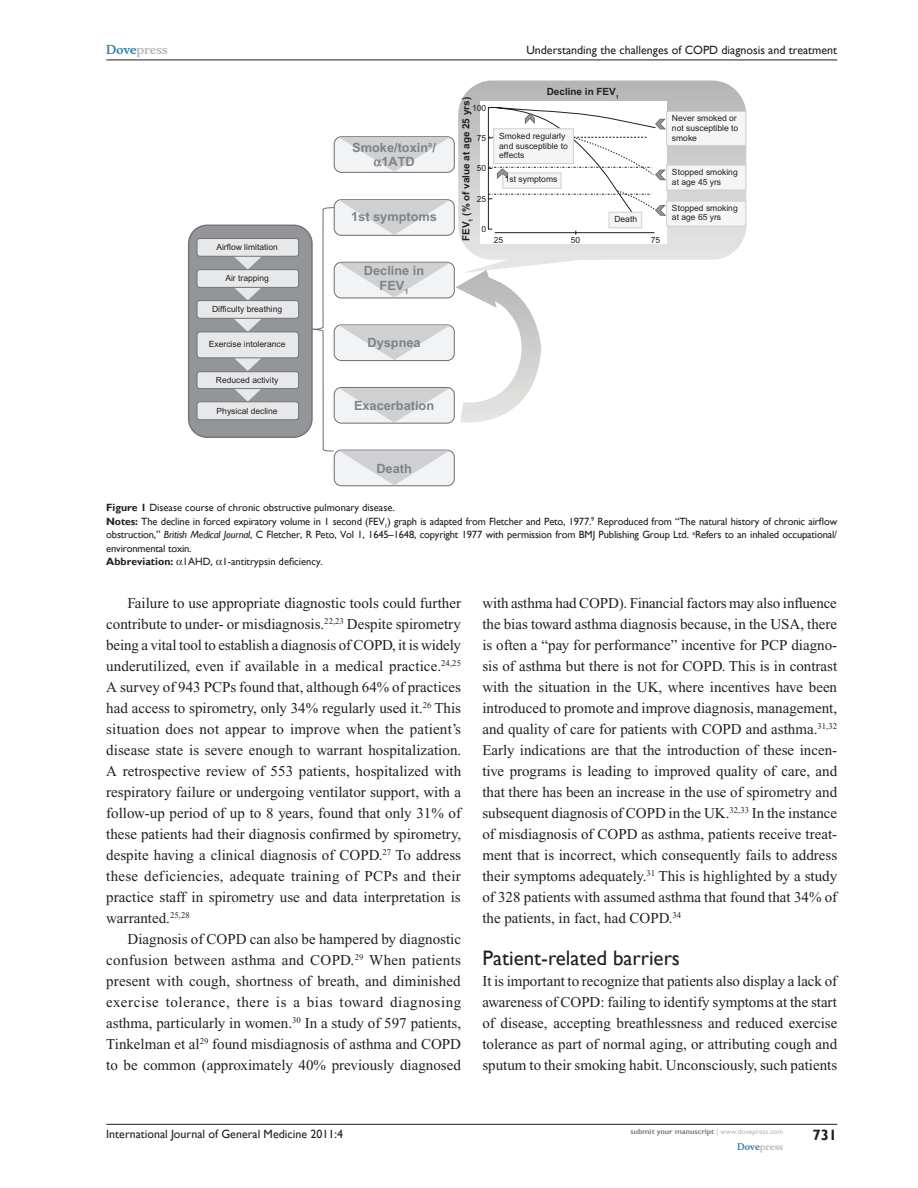
<style>
.page{position:relative;width:918px;height:1188px;background:#fff}
.page>*{position:absolute;margin:0;border:0;box-sizing:border-box;transform-origin:0 0}
.t1{font:21px "Gill Sans";color:#231f20}
.t2{font:15px/21px "Times New Roman";color:#231f20;text-align:justify}
.t3{font:700 15px "Gill Sans";color:#231f20}
.t4{font:700 12.75px/14.2px "Arial";color:#808285}
.t5{font:12px "Gill Sans";color:#231f20}
.t6{font:700 12px "Musee";color:#b8b9bc}
.t7{font:10.5px/13.5px "Gill Sans";letter-spacing:-.015em;color:#231f20}
.t8{font:700 9.9px "Arial";color:#231f20}
.t9{font:700 9px "Musee";color:#b8b9bc}
.t10{font:8.55px/9.9px "Arial";color:#231f20}
.t11{font:700 7.5px "Gill Sans";color:#808285}
.s1{color:#3485ae}
.s2{font-weight:700}
.s3{font-style:italic}
.s4{font-weight:400;color:#b8b9bc}
</style>
<div class="page">
<hr style="left:106px;top:1124px;width:731px;height:1px;background:#231f20">
<hr style="left:106px;top:60px;width:731px;height:1px;background:#231f20">
<svg style="left:459px;top:81px;width:287px;height:179px"></svg>
<div style="left:480px;top:101px;width:187px;height:143px;background:#fff"></div>
<div style="left:189px;top:225px;width:123px;height:212px;background:#939598;border-radius:18px"></div>
<div style="left:188px;top:225px;width:125px;height:213px;border:1px solid #737477;border-radius:18px"></div>
<svg style="left:235px;top:288px;width:26px;height:12px"></svg>
<svg style="left:235px;top:257px;width:26px;height:12px"></svg>
<svg style="left:235px;top:389px;width:26px;height:12px"></svg>
<div style="left:197px;top:402px;width:102px;height:18px;background:#e7e8e9;border-radius:3px"></div>
<div style="left:197px;top:401px;width:102px;height:19px;border:1px solid #737477;border-radius:3px"></div>
<div style="left:197px;top:372px;width:102px;height:17px;background:#e7e8e9;border-radius:3px"></div>
<div style="left:197px;top:371px;width:102px;height:18px;border:1px solid #737477;border-radius:3px"></div>
<div style="left:197px;top:301px;width:102px;height:17px;background:#e7e8e9;border-radius:3px"></div>
<div style="left:197px;top:300px;width:102px;height:19px;border:1px solid #737477;border-radius:3px"></div>
<div style="left:197px;top:270px;width:102px;height:17px;background:#e7e8e9;border-radius:3px"></div>
<div style="left:197px;top:269px;width:102px;height:19px;border:1px solid #737477;border-radius:3px"></div>
<div style="left:197px;top:239px;width:102px;height:17px;background:#e7e8e9;border-radius:3px"></div>
<div style="left:197px;top:238px;width:102px;height:19px;border:1px solid #737477;border-radius:3px"></div>
<svg style="left:196px;top:316px;width:103px;height:55px"></svg>
<div style="left:334px;top:450px;width:121px;height:36px;border:1px solid #747578;border-radius:7px"></div>
<div style="left:667px;top:111px;width:79px;height:34px;background:#f4f5f5"></div>
<div style="left:666px;top:111px;width:80px;height:35px;border:1px solid #cfd0d2"></div>
<div style="left:667px;top:165px;width:79px;height:25px;background:#f4f5f5"></div>
<div style="left:666px;top:165px;width:80px;height:25px;border:1px solid #cfd0d2"></div>
<div style="left:667px;top:201px;width:79px;height:25px;background:#f4f5f5"></div>
<div style="left:666px;top:201px;width:80px;height:25px;border:1px solid #cfd0d2"></div>
<svg style="left:311px;top:107px;width:356px;height:378px"></svg>
<p class="t6" style="left:106px;top:43px;width:63px"><span class="s1">Dove</span>press</p>
<p class="t10" style="left:216px;top:242px;width:63px">Airflow limitation</p>
<p class="t10" style="left:225px;top:273px;width:45px">Air trapping</p>
<p class="t10" style="left:212px;top:304px;width:72px">Difficulty breathing</p>
<p class="t10" style="left:209px;top:339px;width:78px">Exercise intolerance</p>
<p class="t10" style="left:216px;top:375px;width:64px">Reduced activity</p>
<p class="t10" style="left:217px;top:406px;width:63px">Physical decline</p>
<p class="t4" style="left:381px;top:140px;width:56px;text-indent:-29px">Smoke/toxin<sup>a</sup>/<br>1ATD</p>
<p class="t4" style="left:351px;top:210px;width:87px">1st symptoms</p>
<p class="t4" style="left:364px;top:264px;width:62px;text-align:center">Decline in<br>FEV<sub>1</sub></p>
<p class="t4" style="left:368px;top:335px;width:55px">Dyspnea</p>
<p class="t4" style="left:354px;top:398px;width:82px">Exacerbation</p>
<p class="t4" style="left:376px;top:461px;width:37px">Death</p>
<p class="t5" style="left:526px;top:43px;width:312px">Understanding the challenges of COPD diagnosis and treatment</p>
<p class="t8" style="left:460px;top:241px;width:145px;rotate:-90deg">FEV<sub>1</sub> (% of value at age 25 yrs)</p>
<p class="t10" style="left:472px;top:103px;width:16px">100</p>
<p class="t10" style="left:477px;top:133px;width:11px">75</p>
<p class="t10" style="left:477px;top:163px;width:11px">50</p>
<p class="t10" style="left:477px;top:194px;width:11px">25</p>
<p class="t10" style="left:482px;top:224px;width:6px">0</p>
<p class="t8" style="left:547px;top:86px;width:74px">Decline in FEV<sub>1</sub></p>
<p class="t10" style="left:499px;top:131px;width:70px">Smoked regularly and susceptible to effects</p>
<p class="t10" style="left:505px;top:174px;width:54px">1st symptoms</p>
<p class="t10" style="left:614px;top:215px;width:24px">Death</p>
<p class="t10" style="left:494px;top:235px;width:11px">25</p>
<p class="t10" style="left:571px;top:235px;width:11px">50</p>
<p class="t10" style="left:651px;top:235px;width:11px">75</p>
<p class="t10" style="left:672px;top:113px;width:68px">Never smoked or not susceptible to smoke</p>
<p class="t10" style="left:672px;top:167px;width:67px">Stopped smoking at age 45 yrs</p>
<p class="t10" style="left:672px;top:203px;width:67px">Stopped smoking at age 65 yrs</p>
<p class="t7" style="left:106px;top:501px;width:732px"><span class="s2">Figure 1</span> Disease course of chronic obstructive pulmonary disease.<br><span class="s2">Notes:</span> The decline in forced expiratory volume in 1 second (FEV <sub>1</sub>) graph is adapted from Fletcher and Peto, 1977.<sup>9</sup> Reproduced from “The natural history of chronic airflow obstruction,” <span class="s3">British Medical Journal</span>, C Fletcher, R Peto, Vol 1, 1645–1648, copyright 1977 with permission from BMJ Publishing Group Ltd. <sup>a</sup>Refers to an inhaled occupational/ environmental toxin.<br><span class="s2">Abbreviation:</span> 1AHD, 1-antitrypsin deficiency.</p>
<p class="t2" style="left:106px;top:593px;width:357px;text-indent:21px">Failure to use appropriate diagnostic tools could further contribute to under- or misdiagnosis.<sup>22,23</sup> Despite spirometry being a vital tool to establish a diagnosis of COPD, it is widely underutilized, even if available in a medical practice.<sup>24,25<br></sup>A survey of 943 PCPs found that, although 64% of practices had access to spirometry, only 34% regularly used it.<sup>26</sup> This situation does not appear to improve when the patient’s disease state is severe enough to warrant hospitalization.<br>A retrospective review of 553 patients, hospitalized with respiratory failure or undergoing ventilator support, with a follow-up period of up to 8 years, found that only 31% of these patients had their diagnosis confirmed by spirometry, despite having a clinical diagnosis of COPD.<sup>27</sup> To address these deficiencies, adequate training of PCPs and their practice staff in spirometry use and data interpretation is warranted.<sup>25,28</sup></p>
<p class="t2" style="left:106px;top:929px;width:357px;text-indent:21px">Diagnosis of COPD can also be hampered by diagnostic confusion between asthma and COPD.<sup>29</sup> When patients present with cough, shortness of breath, and diminished exercise tolerance, there is a bias toward diagnosing asthma, particularly in women.<sup>30</sup> In a study of 597 patients, Tinkelman et al<sup>29</sup> found misdiagnosis of asthma and COPD to be common (approximately 40% previously diagnosed</p>
<p class="t2" style="left:482px;top:593px;width:356px">with asthma had COPD). Financial factors may also influence the bias toward asthma diagnosis because, in the USA, there is often a “pay for performance” incentive for PCP diagno&shy;sis of asthma but there is not for COPD. This is in contrast with the situation in the UK, where incentives have been introduced to promote and improve diagnosis, management, and quality of care for patients with COPD and asthma.<sup>31,32<br></sup>Early indications are that the introduction of these incen&shy;tive programs is leading to improved quality of care, and that there has been an increase in the use of spirometry and subsequent diagnosis of COPD in the UK.<sup>32,33</sup> In the instance of misdiagnosis of COPD as asthma, patients receive treat&shy;ment that is incorrect, which consequently fails to address their symptoms adequately.<sup>31</sup> This is highlighted by a study of 328 patients with assumed asthma that found that 34% of the patients, in fact, had COPD.<sup>34</sup></p>
<h1 class="t1" style="left:482px;top:946px;width:199px">Patient-related barriers</h1>
<p class="t2" style="left:482px;top:971px;width:357px">It is important to recognize that patients also display a lack of awareness of COPD: failing to identify symptoms at the start of disease, accepting breathlessness and reduced exercise tolerance as part of normal aging, or attributing cough and sputum to their smoking habit. Unconsciously, such patients</p>
<p class="t5" style="left:106px;top:1127px;width:238px">International Journal of General Medicine 2011:4</p>
<p class="t11" style="left:631px;top:1127px;width:154px">submit your manuscript <span class="s4">| www.dovepress.com</span></p>
<p class="t9" style="left:737px;top:1141px;width:48px"><span class="s1">Dove</span>press</p>
<p class="t3" style="left:812px;top:1126px;width:26px">731</p>
</div>
